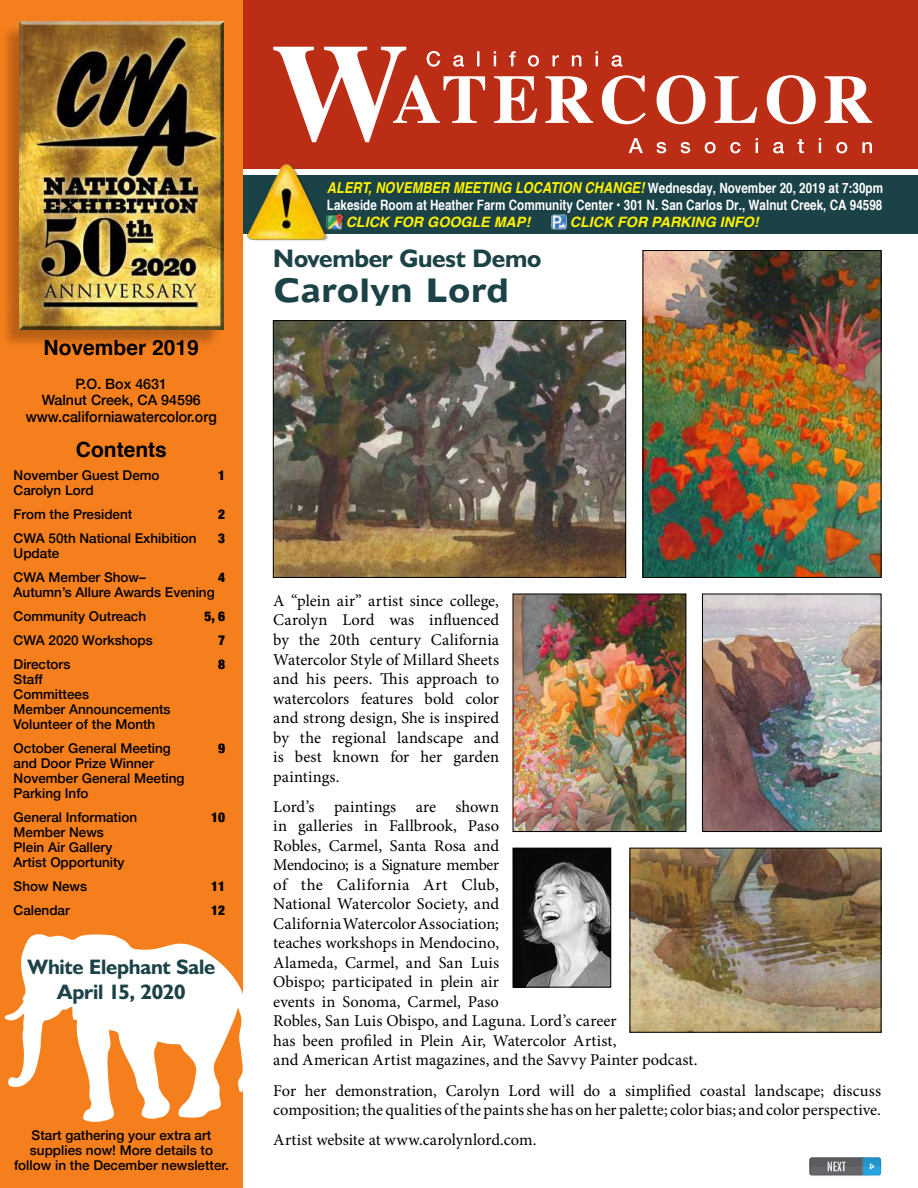
<style>
.page{position:relative;width:918px;height:1188px;background:#fff}
.page>*{position:absolute;margin:0;border:0;box-sizing:border-box;transform-origin:0 0}
.t1{font:30px "Humanist 970 BT Bold C";letter-spacing:-.015em;color:#1b4247}
.t2{font:700 25.5px "Humanist 521 BT";letter-spacing:-.01em;color:#1b4247}
.t3{font:700 21px/25.5px "Humanist 521 BT";letter-spacing:-.01em;color:#1b4247;text-align:center}
.t4{font:700 21px "Helvetica";color:#000}
.t5{font:16.5px/19.5px "Minion Pro";color:#000}
.t6{font:italic 700 15.15px "Helvetica";color:#fff200;scale:.85 1}
.t7{font:500 15px "Helvetica Neue";color:#000;scale:.95 1}
.t8{font:700 condensed 14.25px "Helvetica";color:#fff}
.t9{font:italic 700 14.25px "Helvetica";color:#fff200}
.t10{font:500 14.25px/16.5px "Helvetica Neue";color:#000;text-align:center}
.t11{font:500 13.5px/15px "Helvetica Neue";color:#000}
.t12{font:900 condensed 13.5px "Helvetica Neue";color:#000}
.s1{font-style:normal;font-stretch:condensed;font-size:14.25px;color:#fff}
</style>
<div class="page">
<div style="left:243px;top:0;width:675px;height:169px;background:#bb2d15"></div>
<div style="left:243px;top:175px;width:675px;height:59px;background:#1b4247"></div>
<div style="left:0;top:0;width:243px;height:1188px;background:#f57f1d"></div>
<svg style="left:273px;top:47px;width:599px;height:106px"></svg>
<svg style="left:809px;top:1157px;width:72px;height:19px"></svg>
<div style="left:0;top:23px;width:221px;height:326px;background:#000;opacity:.25"></div>
<img style="left:20px;top:21px;width:203px;height:309px">
<img style="left:515px;top:850px;width:94px;height:135px">
<div style="left:513px;top:848px;width:98px;height:139px;border:1px solid #000"></div>
<img style="left:645px;top:252px;width:234px;height:324px">
<div style="left:643px;top:250px;width:238px;height:328px;border:1px solid #000"></div>
<img style="left:704px;top:596px;width:175px;height:234px">
<div style="left:702px;top:594px;width:179px;height:238px;border:1px solid #000"></div>
<img style="left:275px;top:322px;width:349px;height:254px">
<div style="left:273px;top:320px;width:353px;height:258px;border:1px solid #000"></div>
<img style="left:515px;top:596px;width:169px;height:234px">
<div style="left:513px;top:594px;width:173px;height:238px;border:1px solid #000"></div>
<img style="left:632px;top:850px;width:247px;height:181px">
<div style="left:630px;top:848px;width:251px;height:185px;border:1px solid #000"></div>
<svg style="left:5px;top:934px;width:238px;height:188px;fill:#fff"></svg>
<img style="left:246px;top:164px;width:82px;height:77px">
<img style="left:326px;top:213px;width:17px;height:17px">
<img style="left:552px;top:214px;width:15px;height:15px">
<p class="t4" style="left:44px;top:330px;width:157px">November 2019</p>
<p class="t10" style="left:42px;top:374px;width:161px">P.O. Box 4631<br>Walnut Creek, CA 94596</p>
<p class="t7" style="left:26px;top:404px;width:203px">www.californiawatercolor.org</p>
<p class="t4" style="left:76px;top:432px;width:92px">Contents</p>
<p class="t11" style="left:14px;top:467px;width:148px">November Guest Demo</p>
<p class="t12" style="left:218px;top:464px;width:9px">1</p>
<p class="t11" style="left:14px;top:477px;width:120px;line-height:24px">Carolyn Lord<br>From the President</p>
<p class="t12" style="left:218px;top:503px;width:9px">2</p>
<p class="t11" style="left:14px;top:530px;width:184px">CWA 50th National Exhibition</p>
<p class="t12" style="left:218px;top:527px;width:9px">3</p>
<p class="t11" style="left:14px;top:540px;width:134px;line-height:24px">Update<br>CWA Member Show–</p>
<p class="t12" style="left:218px;top:566px;width:9px">4</p>
<p class="t11" style="left:14px;top:579px;width:203px;line-height:24px">Autumn’s Allure Awards Evening<br>Community Outreach</p>
<p class="t12" style="left:205px;top:605px;width:22px">5, 6</p>
<p class="t11" style="left:14px;top:632px;width:141px">CWA 2020 Workshops</p>
<p class="t12" style="left:218px;top:629px;width:9px">7</p>
<p class="t11" style="left:14px;top:656px;width:58px">Directors</p>
<p class="t12" style="left:218px;top:653px;width:9px">8</p>
<p class="t11" style="left:14px;top:671px;width:159px">Staff<br>Committees<br>Member Announcements<br>Volunteer of the Month</p>
<p class="t11" style="left:14px;top:740px;width:159px">October General Meeting</p>
<p class="t12" style="left:218px;top:737px;width:9px">9</p>
<p class="t11" style="left:14px;top:755px;width:173px">and Door Prize Winner<br>November General Meeting<br>Parking Info</p>
<p class="t11" style="left:14px;top:809px;width:125px">General Information</p>
<p class="t12" style="left:211px;top:806px;width:16px">10</p>
<p class="t11" style="left:14px;top:824px;width:113px">Member News<br>Plein Air Gallery<br>Artist Opportunity</p>
<p class="t11" style="left:14px;top:878px;width:75px">Show News</p>
<p class="t12" style="left:211px;top:875px;width:16px">11</p>
<p class="t11" style="left:14px;top:902px;width:58px">Calendar</p>
<p class="t12" style="left:211px;top:899px;width:16px">12</p>
<p class="t3" style="left:28px;top:954px;width:189px">White Elephant Sale<br>April 15, 2020</p>
<p class="t11" style="left:14px;top:1126px;width:216px;text-align:center">Start gathering your extra art supplies now! More details to follow in the December newsletter.</p>
<p class="t6" style="left:327px;top:175px;width:656px">ALERT, NOVEMBER MEETING LOCATION CHANGE! <span class="s1">Wednesday, November 20, 2019 at 7:30pm</span></p>
<p class="t8" style="left:327px;top:196px;width:557px">Lakeside Room at Heather Farm Community Center • 301 N. San Carlos Dr., Walnut Creek, CA 94598</p>
<p class="t9" style="left:346px;top:210px;width:186px">CLICK FOR GOOGLE MAP!</p>
<p class="t9" style="left:570px;top:210px;width:190px">CLICK FOR PARKING INFO!</p>
<h2 class="t2" style="left:273px;top:242px;width:270px">November Guest Demo</h2>
<h1 class="t1" style="left:273px;top:269px;width:238px">Carolyn Lord</h1>
<p class="t5" style="left:273px;top:591px;width:227px;text-align:justify">A “plein air” artist since college, Carolyn Lord was influenced by the 20th century California Watercolor Style of Millard Sheets and his peers. This approach to watercolors features bold color and strong design, She is inspired by the regional landscape and is best known for her garden paintings.</p>
<p class="t5" style="left:273px;top:797px;width:426px">Lord’s paintings are shown<br>in galleries in Fallbrook, Paso<br>Robles, Carmel, Santa Rosa and<br>Mendocino; is a Signature member<br>of the California Art Club,<br>National Watercolor Society, and<br>California Watercolor Association;<br>teaches workshops in Mendocino,<br>Alameda, Carmel, and San Luis<br>Obispo; participated in plein air<br>events in Sonoma, Carmel, Paso<br>Robles, San Luis Obispo, and Laguna. Lord’s career<br>has been profiled in Plein Air, Watercolor Artist,<br>and American Artist magazines, and the Savvy Painter podcast.</p>
<p class="t5" style="left:273px;top:1081px;width:609px">For her demonstration, Carolyn Lord will do a simplified coastal landscape; discuss composition; the qualities of the paints she has on her palette; color bias; and color perspective.</p>
<p class="t5" style="left:273px;top:1130px;width:265px">Artist website at www.carolynlord.com.</p>
</div>
